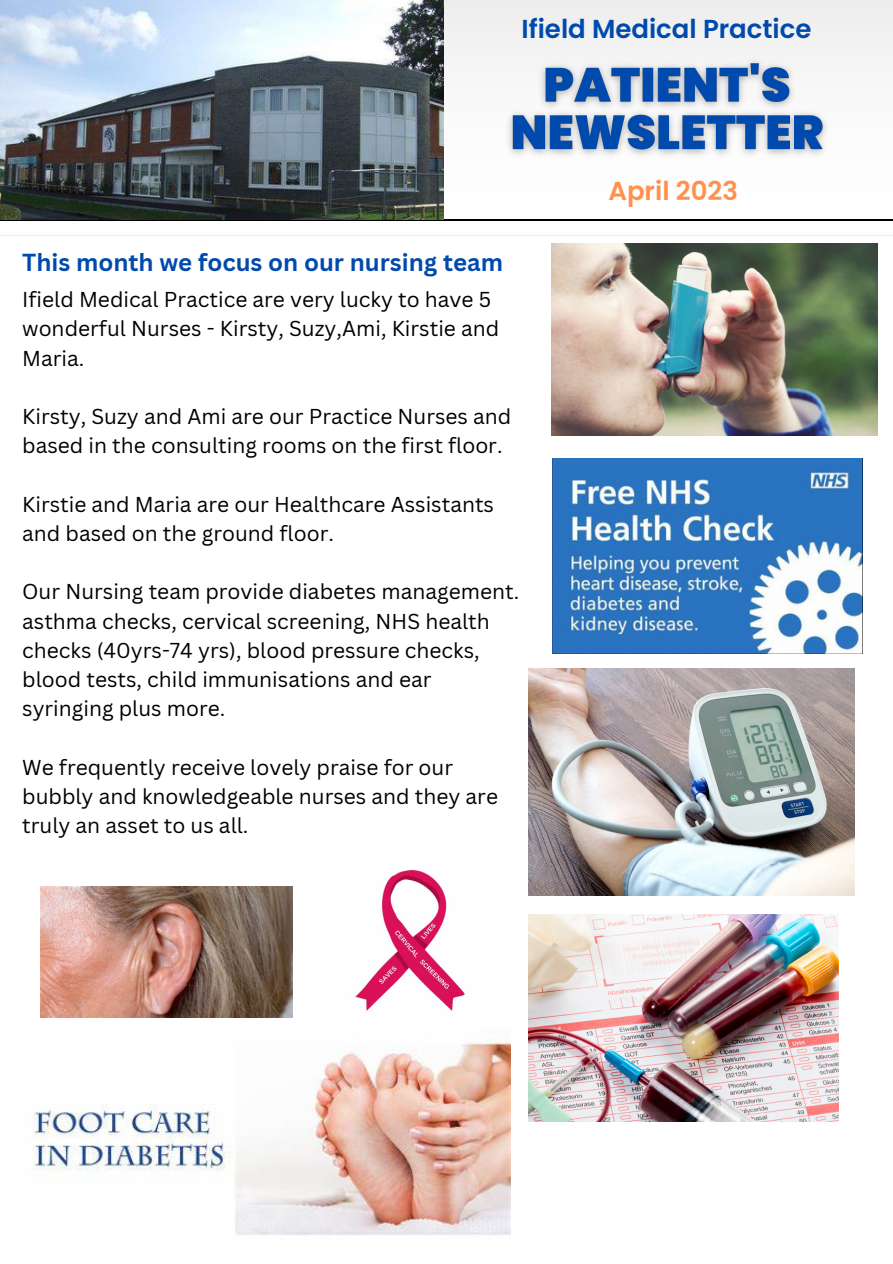
<style>
.page{position:relative;width:893px;height:1264px;background:#fff}
.page>*{position:absolute;margin:0;border:0;box-sizing:border-box;transform-origin:0 0}
.t1{font:600 25.95px "Poppins";color:#004aad}
.t2{font:600 25.95px "Poppins";color:#ff914d}
.t3{font:700 24px "Canva Sans";color:#004aad}
.t4{font:21px/29.2px "Canva Sans";color:#000}
</style>
<div class="page">
<div style="left:0;top:0;width:892px;height:235px;background:linear-gradient(to bottom,#f3f3f3,#f9f9f9)"></div>
<hr style="left:0;top:219px;width:892px;height:1px;background:#000">
<img style="left:0;top:0;width:443px;height:219px">
<img style="left:41px;top:886px;width:251px;height:131px">
<img style="left:528px;top:914px;width:310px;height:207px">
<img style="left:528px;top:668px;width:326px;height:227px">
<img style="left:551px;top:243px;width:326px;height:193px">
<img style="left:552px;top:458px;width:310px;height:195px">
<img style="left:33px;top:1032px;width:477px;height:203px">
<img style="left:355px;top:869px;width:110px;height:142px">
<img style="left:497px;top:41px;width:339px;height:140px">
<p class="t1" style="left:521px;top:10px;width:291px">Ifield Medical Practice</p>
<p class="t3" style="left:22px;top:245px;width:482px">This month we focus on our nursing team</p>
<p class="t4" style="left:22px;top:284px;width:478px">Ifield Medical Practice are very lucky to have 5 wonderful Nurses - Kirsty, Suzy,Ami, Kirstie and<br>Maria.</p>
<p class="t4" style="left:22px;top:401px;width:490px">Kirsty, Suzy and Ami are our Practice Nurses and based in the consulting rooms on the first floor.</p>
<p class="t4" style="left:22px;top:489px;width:473px">Kirstie and Maria are our Healthcare Assistants and based on the ground floor.</p>
<p class="t4" style="left:22px;top:576px;width:498px">Our Nursing team provide diabetes management. asthma checks, cervical screening, NHS health checks (40yrs-74 yrs), blood pressure checks, blood tests, child immunisations and ear syringing plus more.</p>
<p class="t4" style="left:22px;top:752px;width:477px">We frequently receive lovely praise for our bubbly and knowledgeable nurses and they are truly an asset to us all.</p>
<p class="t2" style="left:608px;top:173px;width:131px">April 2023</p>
</div>
